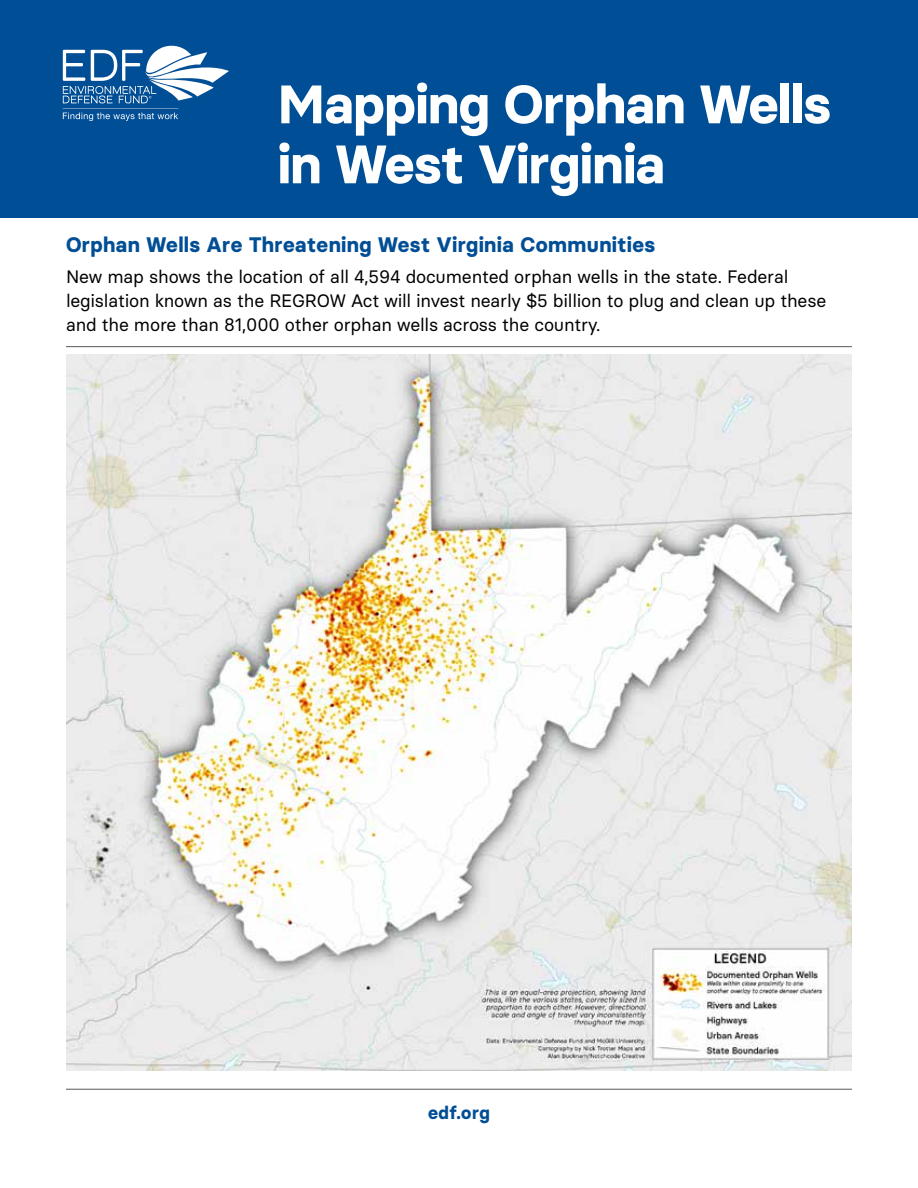
<style>
.page{position:relative;width:918px;height:1188px;background:#fff}
.page>*{position:absolute;margin:0;border:0;box-sizing:border-box;transform-origin:0 0}
.t1{font:700 54px/60px "Basier Circle";letter-spacing:-.01em;color:#fff}
.t2{font:700 21px "Basier Circle";letter-spacing:.02em;color:#004e95}
.t3{font:18px/24px "Basier Circle";letter-spacing:-.01em;color:#000}
.t4{font:700 18px "Basier Circle";letter-spacing:.025em;color:#004e95}
</style>
<div class="page">
<hr style="left:66px;top:1089px;width:786px;height:1px;background:#58595b">
<hr style="left:66px;top:346px;width:786px;height:1px;background:#58595b">
<div style="left:0;top:0;width:918px;height:218px;background:#004e95"></div>
<svg style="left:63px;top:46px;width:166px;height:75px"></svg>
<img style="left:66px;top:355px;width:786px;height:716px">
<h1 class="t1" style="left:278px;top:74px;width:555px">Mapping Orphan Wells in West Virginia</h1>
<p class="t2" style="left:66px;top:232px;width:591px">Orphan Wells Are Threatening West Virginia Communities</p>
<p class="t3" style="left:66px;top:264px;width:762px">New map shows the location of all 4,594 documented orphan wells in the state. Federal legislation known as the REGROW Act will invest nearly $5 billion to plug and clean up these and the more than 81,000 other orphan wells across the country.</p>
<p class="t4" style="left:428px;top:1102px;width:63px">edf.org</p>
</div>
